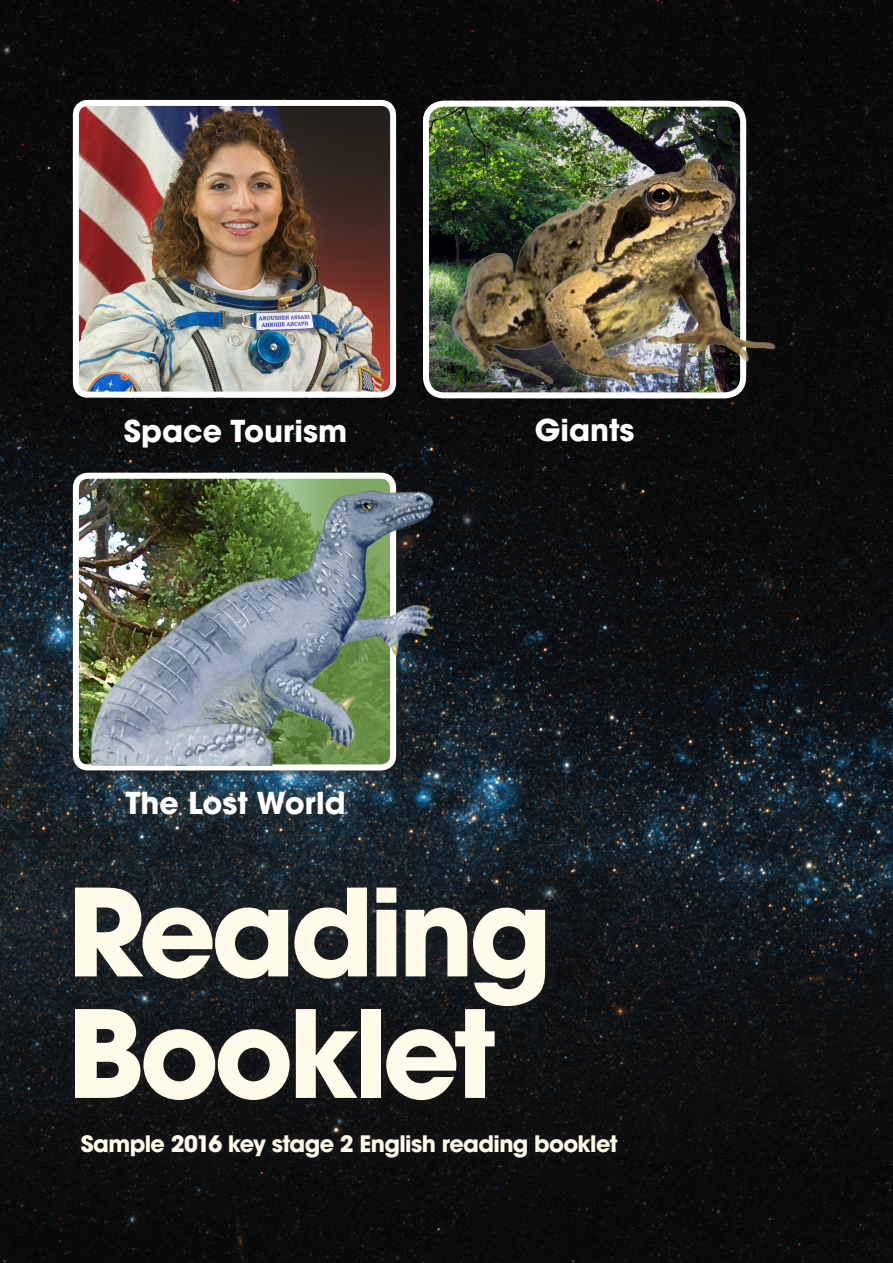
<style>
.page{position:relative;width:893px;height:1263px;background:#fff}
.page>*{position:absolute;margin:0;border:0;box-sizing:border-box;transform-origin:0 0}
.t1{font:700 120px/121.5px "ITC Avant Garde Std";letter-spacing:-.045em;color:#fefbea}
.t2{font:700 30px "ITC Avant Garde Std";color:#fff}
.t3{font:700 22.5px "ITC Avant Garde Std";letter-spacing:-.025em;color:#fefbea}
</style>
<div class="page">
<img style="left:0;top:0;width:893px;height:1263px">
<div style="left:61px;top:874px;width:498px;height:240px;background:#231f20;opacity:.75"></div>
<div style="left:68px;top:1121px;width:562px;height:50px;background:#0f1010"></div>
<img style="left:423px;top:101px;width:323px;height:297px">
<div style="left:423px;top:101px;width:323px;height:297px;border:6px solid #fff;border-radius:18px"></div>
<img style="left:73px;top:100px;width:323px;height:294px">
<div style="left:73px;top:100px;width:323px;height:298px;border:6px solid #fff;border-radius:12px"></div>
<div style="left:67px;top:467px;width:341px;height:359px;background:#231f20;opacity:.75"></div>
<img style="left:439px;top:145px;width:350px;height:246px">
<img style="left:0;top:394px;width:557px;height:371px">
<p class="t2" style="left:124px;top:410px;width:225px">Space Tourism</p>
<p class="t2" style="left:535px;top:410px;width:101px">Giants</p>
<p class="t2" style="left:125px;top:783px;width:222px">The Lost World</p>
<p class="t1" style="left:67px;top:870px;width:487px">Reading<br>Booklet</p>
<p class="t3" style="left:81px;top:1129px;width:538px">Sample 2016 key stage 2 English reading booklet</p>
</div>
